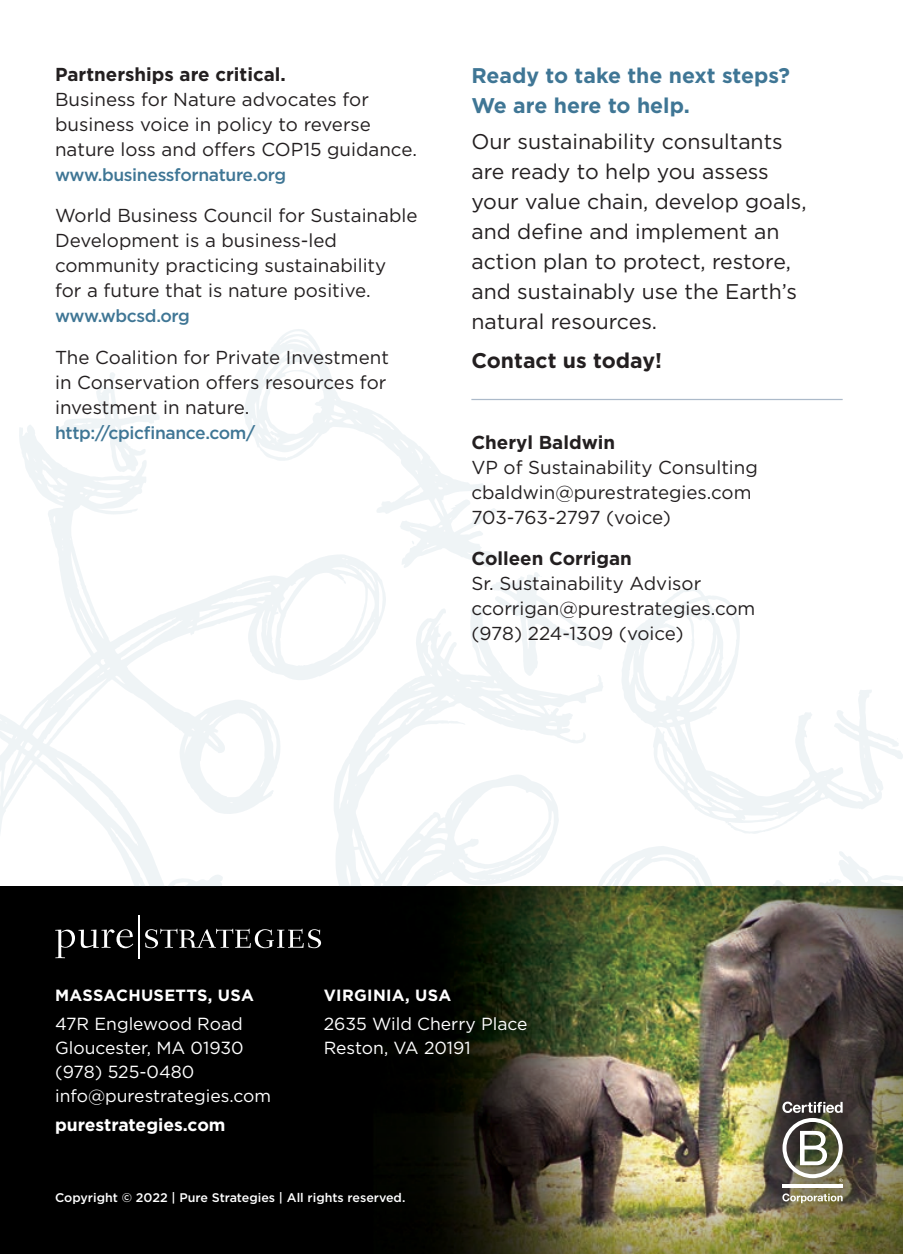
<style>
.page{position:relative;width:903px;height:1254px;background:#fff}
.page>*{position:absolute;margin:0;border:0;box-sizing:border-box;transform-origin:0 0}
.t1{font:21.25px/30px "Gotham";color:#231f20}
.t2{font:700 21.25px/30px "Gotham";color:#3f7695}
.t3{font:700 21.25px "Gotham";color:#231f20}
.t4{font:18.75px/25px "Gotham";color:#231f20}
.t5{font:700 18.75px "Gotham";color:#231f20}
.t6{font:17.5px/23.8px "Gotham";color:#fff}
.t7{font:500 17.5px "Gotham";letter-spacing:-.02em;color:#3f7695}
.t8{font:700 17.5px "Gotham";color:#fff}
.t9{font:700 16.25px "Gotham";letter-spacing:.02em;color:#fff}
.t10{font:500 12.5px "Gotham";color:#fff}
</style>
<div class="page">
<img style="left:0;top:972px;width:774px;height:203px">
<svg style="left:774px;top:972px;width:129px;height:69px"></svg>
<img style="left:0;top:1175px;width:722px;height:79px">
<svg style="left:0;top:887px;width:903px;height:85px"></svg>
<svg style="left:55px;top:929px;width:78px;height:29px"></svg>
<svg style="left:145px;top:929px;width:176px;height:19px"></svg>
<hr style="left:138px;top:915px;width:2px;height:44px;background:#fff">
<img style="left:722px;top:1041px;width:181px;height:213px">
<hr style="left:783px;top:1184px;width:60px;height:4px;background:#fff">
<svg style="left:782px;top:1101px;width:61px;height:81px"></svg>
<svg style="left:782px;top:1193px;width:61px;height:10px"></svg>
<svg style="left:244px;top:329px;width:258px;height:239px"></svg>
<svg style="left:0;top:424px;width:387px;height:463px"></svg>
<svg style="left:660px;top:587px;width:243px;height:247px"></svg>
<svg style="left:243px;top:607px;width:477px;height:280px"></svg>
<svg style="left:772px;top:851px;width:131px;height:36px"></svg>
<svg style="left:59px;top:372px;width:102px;height:100px"></svg>
<svg style="left:491px;top:572px;width:114px;height:104px"></svg>
<hr style="left:471px;top:399px;width:372px;height:1px;background:#acbaca">
<p class="t5" style="left:55px;top:64px;width:232px">Partnerships are critical.</p>
<p class="t4" style="left:55px;top:87px;width:363px">Business for Nature advocates for business voice in policy to reverse nature loss and offers COP15 guidance.</p>
<p class="t7" style="left:55px;top:165px;width:233px">www.businessfornature.org</p>
<p class="t4" style="left:55px;top:203px;width:364px">World Business Council for Sustainable Development is a business-led community practicing sustainability<br>for a future that is nature positive.</p>
<p class="t7" style="left:55px;top:306px;width:136px">www.wbcsd.org</p>
<p class="t4" style="left:55px;top:344px;width:335px">The Coalition for Private Investment in Conservation offers resources for investment in nature.</p>
<p class="t7" style="left:55px;top:422px;width:202px">http://cpicfinance.com/</p>
<p class="t2" style="left:471px;top:60px;width:320px">Ready to take the next steps?<br>We are here to help.</p>
<p class="t1" style="left:471px;top:126px;width:337px">Our sustainability consultants are ready to help you assess your value chain, develop goals, and define and implement an action plan to protect, restore, and sustainably use the Earth’s natural resources.</p>
<p class="t3" style="left:471px;top:348px;width:192px">Contact us today!</p>
<p class="t5" style="left:471px;top:431px;width:145px">Cheryl Baldwin</p>
<p class="t4" style="left:471px;top:454px;width:288px">VP of Sustainability Consulting cbaldwin@purestrategies.com<br>703-763-2797 (voice)</p>
<p class="t5" style="left:471px;top:547px;width:162px">Colleen Corrigan</p>
<p class="t4" style="left:471px;top:571px;width:286px">Sr. Sustainability Advisor ccorrigan@purestrategies.com (978) 224-1309 (voice)</p>
<p class="t9" style="left:55px;top:986px;width:200px">MASSACHUSETTS, USA</p>
<p class="t6" style="left:55px;top:1012px;width:217px">47R Englewood Road<br>Gloucester, MA 01930 (978) 525-0480 info@purestrategies.com</p>
<p class="t8" style="left:55px;top:1114px;width:172px">purestrategies.com</p>
<p class="t9" style="left:324px;top:986px;width:129px">VIRGINIA, USA</p>
<p class="t6" style="left:324px;top:1012px;width:205px">2635 Wild Cherry Place<br>Reston, VA 20191</p>
<p class="t10" style="left:55px;top:1190px;width:352px">Copyright © 2022 | Pure Strategies | All rights reserved.</p>
</div>
